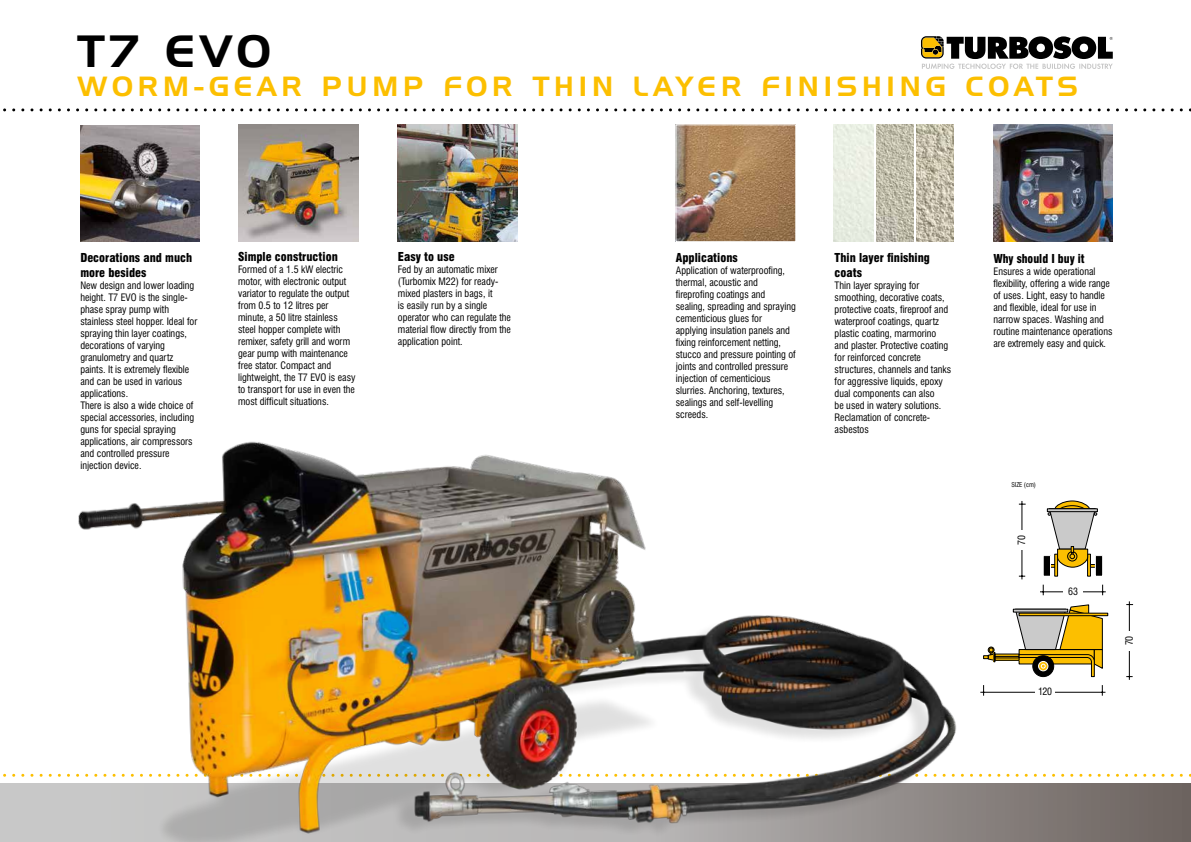
<style>
.page{position:relative;width:1191px;height:842px;background:#fff}
.page>*{position:absolute;margin:0;border:0;box-sizing:border-box;transform-origin:0 0}
.t1{font:44px "Handel Gothic BT";color:#000}
.t2{font:27px "Handel Gothic BT";letter-spacing:.18em;color:#fcbf00}
.t3{font:900 condensed 12px/15px "Swiss 721 BT";color:#000}
.t4{font:900 condensed 12px "Swiss 721 BT";color:#000;scale:.96 1}
.t5{font:condensed 10px/12px "Swiss 721 BT";color:#000}
.t6{font:condensed 9.9px "Swiss 721 BT";letter-spacing:-.025em;color:#000}
.t7{font:condensed 6.5px "Swiss 721 BT";color:#000}
</style>
<div class="page">
<svg style="left:921px;top:36px;width:191px;height:33px"></svg>
<svg style="left:0;top:784px;width:1191px;height:58px;background:#7e7774"></svg>
<svg style="left:3px;top:774px;width:1188px;height:3px"></svg>
<svg style="left:3px;top:108px;width:1188px;height:3px"></svg>
<hr style="left:980px;top:692px;width:125px;height:1px;background:#000">
<svg style="left:1101px;top:685px;width:2px;height:11px"></svg>
<div style="left:995px;top:654px;width:24px;height:6px;background:#8c6a00"></div>
<div style="left:994px;top:654px;width:25px;height:7px;border:1px solid #000"></div>
<div style="left:994px;top:656px;width:25px;height:2px;border:1px solid #000"></div>
<div style="left:1013px;top:609px;width:55px;height:3px;border:1px solid #000"></div>
<div style="left:1018px;top:613px;width:90px;height:3px;border:1px solid #000"></div>
<svg style="left:1014px;top:604px;width:89px;height:73px"></svg>
<hr style="left:1129px;top:601px;width:1px;height:79px;background:#000">
<div style="left:1124px;top:631px;width:9px;height:19px;background:#fff"></div>
<div style="left:1035px;top:687px;width:20px;height:8px;background:#fff"></div>
<hr style="left:1040px;top:592px;width:65px;height:1px;background:#000">
<svg style="left:1042px;top:585px;width:2px;height:10px"></svg>
<svg style="left:1018px;top:503px;width:7px;height:2px"></svg>
<div style="left:1054px;top:554px;width:3px;height:22px;border:1px solid #000"></div>
<div style="left:1043px;top:556px;width:7px;height:20px;background:#000"></div>
<div style="left:1095px;top:556px;width:7px;height:20px;background:#000"></div>
<div style="left:1095px;top:555px;width:8px;height:21px;border:1px solid #fff"></div>
<div style="left:1087px;top:554px;width:3px;height:22px;border:1px solid #000"></div>
<svg style="left:1047px;top:500px;width:51px;height:68px"></svg>
<hr style="left:1021px;top:501px;width:1px;height:78px;background:#000">
<svg style="left:1018px;top:575px;width:7px;height:2px"></svg>
<div style="left:1017px;top:530px;width:8px;height:20px;background:#fff"></div>
<div style="left:1063px;top:587px;width:19px;height:8px;background:#fff"></div>
<img style="left:398px;top:125px;width:119px;height:117px">
<img style="left:678px;top:127px;width:116px;height:113px">
<div style="left:676px;top:125px;width:120px;height:117px;border:1px solid #fff"></div>
<img style="left:993px;top:125px;width:119px;height:117px">
<img style="left:833px;top:125px;width:40px;height:117px">
<img style="left:876px;top:125px;width:37px;height:117px">
<img style="left:916px;top:125px;width:37px;height:117px">
<img style="left:81px;top:125px;width:119px;height:116px">
<img style="left:18px;top:441px;width:993px;height:401px">
<img style="left:238px;top:125px;width:120px;height:117px">
<h1 class="t1" style="left:77px;top:25px;width:195px">T7 EVO</h1>
<h2 class="t2" style="left:77px;top:70px;width:1002px">WORM-GEAR PUMP FOR THIN LAYER FINISHING COATS</h2>
<p class="t3" style="left:80px;top:251px;width:113px;line-height:14.4px">Decorations and much more besides</p>
<p class="t5" style="left:80px;top:279px;width:118px">New design and lower loading height. T7 EVO is the single&shy;phase spray pump with stainless steel hopper. Ideal for spraying thin layer coatings, decorations of varying granulometry and quartz paints. It is extremely flexible and can be used in various applications.<br>There is also a wide choice of special accessories, including guns for special spraying applications, air compressors and controlled pressure injection device.</p>
<p class="t3" style="left:238px;top:249px;width:101px">Simple construction</p>
<p class="t5" style="left:238px;top:264px;width:119px">Formed of a 1.5 kW electric motor, with electronic output variator to regulate the output from 0.5 to 12 litres per minute, a 50 litre stainless steel hopper complete with remixer, safety grill and worm gear pump with maintenance free stator. Compact and lightweight, the T7 EVO is easy to transport for use in even the most difficult situations.</p>
<p class="t3" style="left:398px;top:249px;width:58px">Easy to use</p>
<p class="t5" style="left:398px;top:264px;width:115px">Fed by an automatic mixer (Turbomix M22) for ready&shy;mixed plasters in bags, it<br>is easily run by a single operator who can regulate the material flow directly from the application point.</p>
<p class="t3" style="left:676px;top:251px;width:63px">Applications</p>
<p class="t5" style="left:676px;top:265px;width:121px">Application of waterproofing, thermal, acoustic and fireprofing coatings and sealing, spreading and spraying cementicious glues for applying insulation panels and fixing reinforcement netting, stucco and pressure pointing of joints and controlled pressure injection of cementicious slurries. Anchoring, textures, sealings and self-levelling screeds.</p>
<p class="t3" style="left:834px;top:251px;width:97px">Thin layer finishing coats</p>
<p class="t5" style="left:834px;top:280px;width:118px">Thin layer spraying for smoothing, decorative coats, protective coats, fireproof and waterproof coatings, quartz plastic coating, marmorino and plaster. Protective coating for reinforced concrete structures, channels and tanks for aggressive liquids, epoxy dual components can also<br>be used in watery solutions.<br>Reclamation of concrete&shy;asbestos</p>
<p class="t4" style="left:993px;top:252px;width:97px">Why should I buy it</p>
<p class="t5" style="left:993px;top:266px;width:121px">Ensures a wide operational flexibility, offering a wide range of uses. Light, easy to handle and flexible, ideal for use in narrow spaces. Washing and routine maintenance operations are extremely easy and quick.</p>
<p class="t7" style="left:1011px;top:480px;width:26px">SIZE (cm)</p>
<p class="t6" style="left:1015px;top:545px;width:11px;rotate:-90deg">70</p>
<p class="t6" style="left:1068px;top:585px;width:11px">63</p>
<p class="t6" style="left:1038px;top:685px;width:15px">120</p>
<p class="t6" style="left:1123px;top:645px;width:11px;rotate:-90deg">70</p>
</div>
